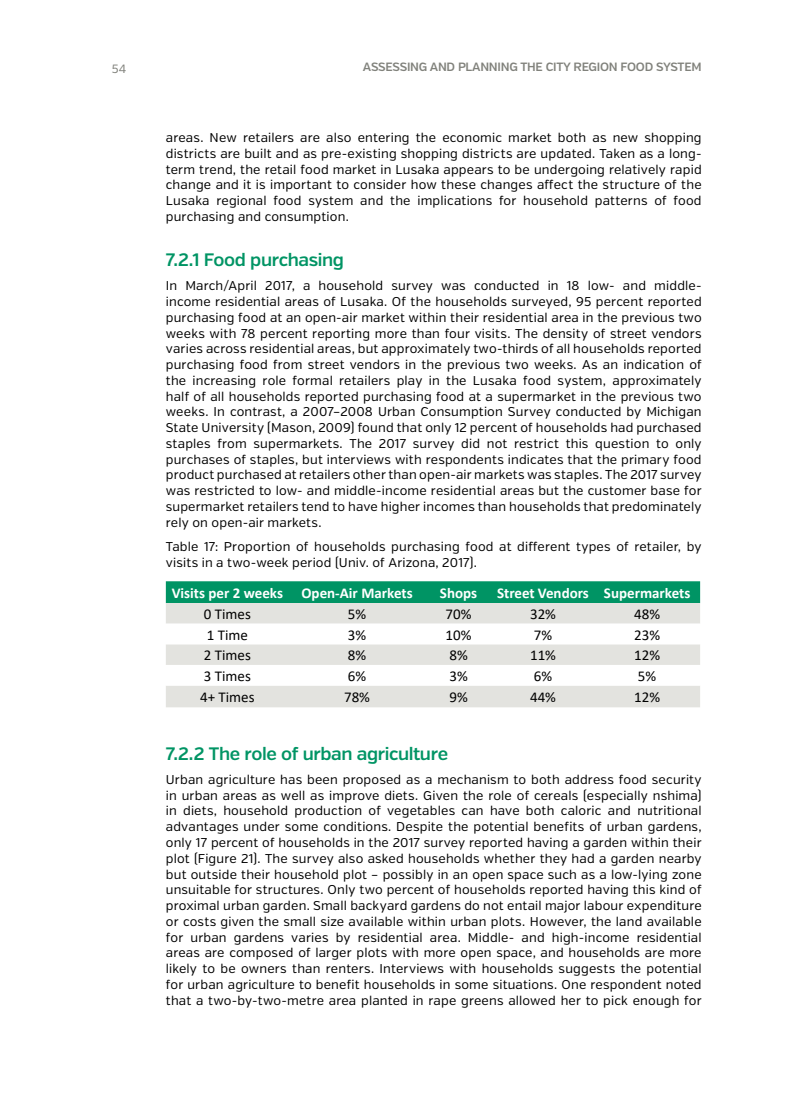
<style>
.page{position:relative;width:808px;height:1106px;background:#fff}
.page>*{position:absolute;margin:0;border:0;box-sizing:border-box;transform-origin:0 0}
.t1{font:600 18px "Verb";letter-spacing:-.02em;color:#009464}
.t2{font:15px "Calibri";color:#000}
.t3{font:700 15px "Calibri";color:#fff}
.t4{font:12.75px/15.8px "Verb";letter-spacing:.015em;color:#000;text-align:justify}
.t5{font:600 12px "Verb";letter-spacing:-.02em;color:#81827c}
.t6{font:12px "Verb";color:#81827c}
</style>
<div class="page">
<div style="left:166px;top:581px;width:534px;height:22px;background:#009464"></div>
<div style="left:166px;top:603px;width:534px;height:104px;background:#e3e3df"></div>
<svg style="left:166px;top:623px;width:534px;height:62px"></svg>
<p class="t6" style="left:112px;top:61px;width:16px">54</p>
<p class="t5" style="left:363px;top:60px;width:340px">ASSESSING AND PLANNING THE CITY REGION FOOD SYSTEM</p>
<p class="t4" style="left:166px;top:130px;width:537px">areas. New retailers are also entering the economic market both as new shopping districts are built and as pre-existing shopping districts are updated. Taken as a long&shy;term trend, the retail food market in Lusaka appears to be undergoing relatively rapid change and it is important to consider how these changes affect the structure of the Lusaka regional food system and the implications for household patterns of food purchasing and consumption.</p>
<h1 class="t1" style="left:166px;top:249px;width:180px">7.2.1 Food purchasing</h1>
<p class="t4" style="left:166px;top:278px;width:537px">In March/April 2017, a household survey was conducted in 18 low- and middle&shy;income residential areas of Lusaka. Of the households surveyed, 95 percent reported purchasing food at an open-air market within their residential area in the previous two weeks with 78 percent reporting more than four visits. The density of street vendors varies across residential areas, but approximately two-thirds of all households reported purchasing food from street vendors in the previous two weeks. As an indication of the increasing role formal retailers play in the Lusaka food system, approximately half of all households reported purchasing food at a supermarket in the previous two weeks. In contrast, a 2007–2008 Urban Consumption Survey conducted by Michigan State University (Mason, 2009) found that only 12 percent of households had purchased staples from supermarkets. The 2017 survey did not restrict this question to only purchases of staples, but interviews with respondents indicates that the primary food product purchased at retailers other than open-air markets was staples. The 2017 survey was restricted to low- and middle-income residential areas but the customer base for supermarket retailers tend to have higher incomes than households that predominately rely on open-air markets.</p>
<p class="t4" style="left:166px;top:539px;width:537px">Table 17: Proportion of households purchasing food at different types of retailer, by visits in a two-week period (Univ. of Arizona, 2017).</p>
<p class="t3" style="left:172px;top:582px;width:242px">Visits per 2 weeks Open-Air Markets</p>
<p class="t3" style="left:440px;top:582px;width:39px">Shops</p>
<p class="t3" style="left:497px;top:582px;width:195px">Street Vendors Supermarkets</p>
<p class="t2" style="left:204px;top:603px;width:49px">0 Times</p>
<p class="t2" style="left:348px;top:603px;width:20px">5%</p>
<p class="t2" style="left:446px;top:603px;width:27px">70%</p>
<p class="t2" style="left:530px;top:603px;width:27px">32%</p>
<p class="t2" style="left:634px;top:603px;width:27px">48%</p>
<p class="t2" style="left:207px;top:624px;width:43px">1 Time</p>
<p class="t2" style="left:348px;top:624px;width:20px">3%</p>
<p class="t2" style="left:446px;top:624px;width:27px">10%</p>
<p class="t2" style="left:534px;top:624px;width:20px">7%</p>
<p class="t2" style="left:634px;top:624px;width:27px">23%</p>
<p class="t2" style="left:204px;top:645px;width:49px">2 Times</p>
<p class="t2" style="left:348px;top:645px;width:20px">8%</p>
<p class="t2" style="left:449px;top:645px;width:20px">8%</p>
<p class="t2" style="left:530px;top:645px;width:27px">11%</p>
<p class="t2" style="left:634px;top:645px;width:27px">12%</p>
<p class="t2" style="left:204px;top:665px;width:49px">3 Times</p>
<p class="t2" style="left:348px;top:665px;width:20px">6%</p>
<p class="t2" style="left:449px;top:665px;width:20px">3%</p>
<p class="t2" style="left:534px;top:665px;width:20px">6%</p>
<p class="t2" style="left:638px;top:665px;width:20px">5%</p>
<p class="t2" style="left:200px;top:686px;width:56px">4+ Times</p>
<p class="t2" style="left:344px;top:686px;width:27px">78%</p>
<p class="t2" style="left:449px;top:686px;width:20px">9%</p>
<p class="t2" style="left:530px;top:686px;width:27px">44%</p>
<p class="t2" style="left:634px;top:686px;width:27px">12%</p>
<h1 class="t1" style="left:166px;top:742px;width:284px">7.2.2 The role of urban agriculture</h1>
<p class="t4" style="left:166px;top:772px;width:537px">Urban agriculture has been proposed as a mechanism to both address food security in urban areas as well as improve diets. Given the role of cereals (especially nshima) in diets, household production of vegetables can have both caloric and nutritional advantages under some conditions. Despite the potential benefits of urban gardens, only 17 percent of households in the 2017 survey reported having a garden within their plot (Figure 21). The survey also asked households whether they had a garden nearby but outside their household plot – possibly in an open space such as a low-lying zone unsuitable for structures. Only two percent of households reported having this kind of proximal urban garden. Small backyard gardens do not entail major labour expenditure or costs given the small size available within urban plots. However, the land available for urban gardens varies by residential area. Middle- and high-income residential areas are composed of larger plots with more open space, and households are more likely to be owners than renters. Interviews with households suggests the potential for urban agriculture to benefit households in some situations. One respondent noted that a two-by-two-metre area planted in rape greens allowed her to pick enough for</p>
</div>
